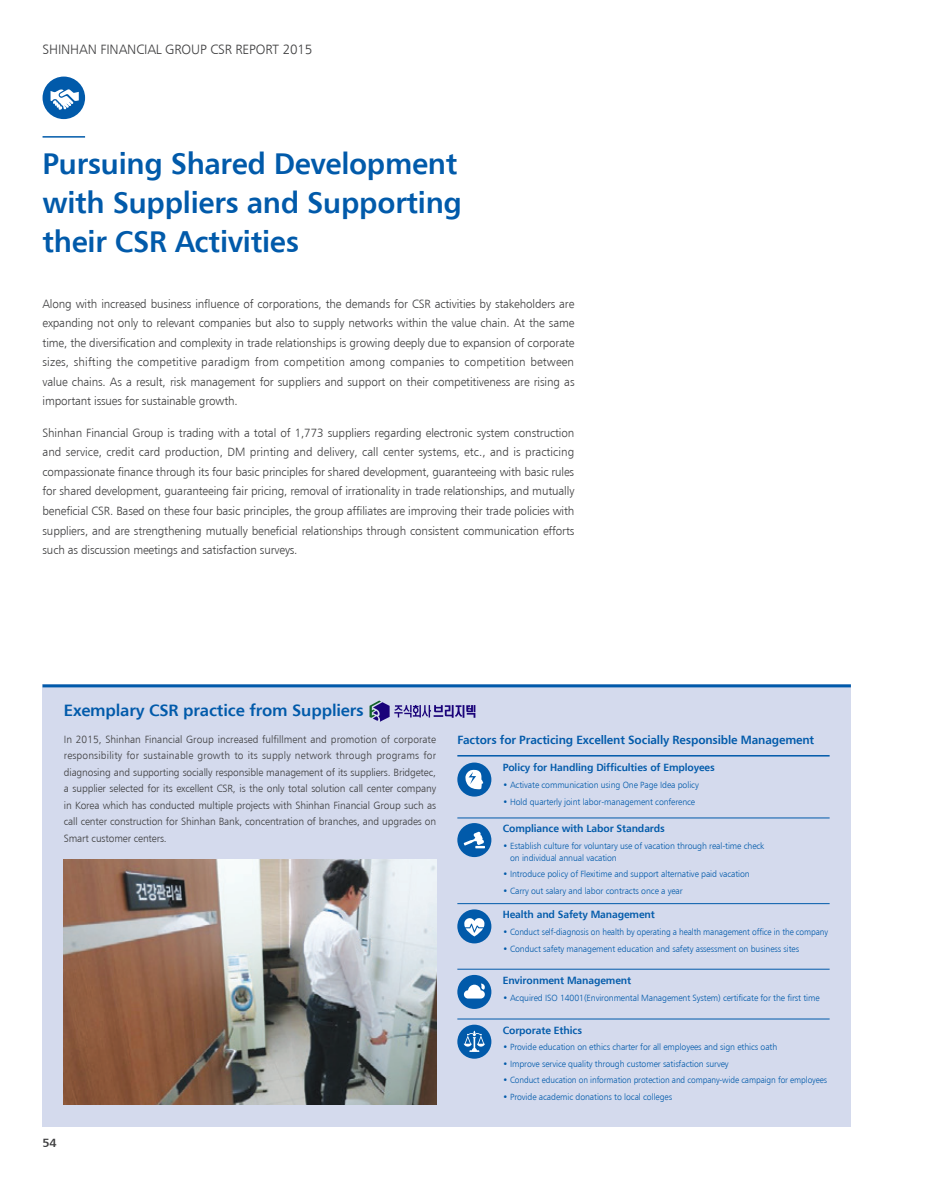
<style>
.page{position:relative;width:936px;height:1191px;background:#fff}
.page>*{position:absolute;margin:0;border:0;box-sizing:border-box;transform-origin:0 0}
.t1{font:30px/39px "Humanist 777 BT Bold B";letter-spacing:-.01em;color:#015aaa}
.t2{font:16.5px "Humanist 777 BT Bold B";letter-spacing:-.01em;color:#015aaa}
.t3{font:13.5px "Humanist 777 BT Light B";letter-spacing:-.01em;color:#3e3e3f}
.t4{font:12px/19.5px "Humanist 777 BT Light B";letter-spacing:-.01em;color:#3e3e3f;text-align:justify}
.t5{font:12px "Humanist 777 BT Bold B";letter-spacing:-.01em;color:#015aaa}
.t6{font:12px "Humanist 777 BT Bold B";color:#3e3e3f}
.t7{font:10.5px/16.5px "Humanist 777 BT Light B";letter-spacing:-.01em;color:#3e3e3f;text-align:justify}
.t8{font:10.5px "Humanist 777 BT Bold B";letter-spacing:-.01em;color:#015aaa}
.t9{font:9px "Humanist 777 BT Light B";letter-spacing:-.01em;color:#015aaa}
</style>
<div class="page">
<div style="left:43px;top:684px;width:807px;height:443px;background:#d4daed"></div>
<hr style="left:43px;top:684px;width:807px;height:3px;background:#015aaa">
<hr style="left:43px;top:136px;width:42px;height:2px;background:#015aaa">
<img style="left:64px;top:859px;width:372px;height:245px">
<div style="left:43px;top:77px;width:42px;height:42px;background:#015aaa;border-radius:50%"></div>
<svg style="left:51px;top:89px;width:28px;height:21px"></svg>
<hr style="left:457px;top:755px;width:372px;height:1px;background:#015aaa">
<hr style="left:457px;top:817px;width:372px;height:1px;background:#015aaa">
<hr style="left:457px;top:903px;width:372px;height:1px;background:#015aaa">
<hr style="left:457px;top:969px;width:372px;height:1px;background:#015aaa">
<hr style="left:457px;top:1018px;width:372px;height:1px;background:#015aaa">
<div style="left:457px;top:762px;width:34px;height:34px;background:#015aaa;border-radius:50%"></div>
<div style="left:457px;top:823px;width:34px;height:34px;background:#015aaa;border-radius:50%"></div>
<div style="left:457px;top:909px;width:34px;height:34px;background:#015aaa;border-radius:50%"></div>
<div style="left:457px;top:975px;width:34px;height:34px;background:#015aaa;border-radius:50%"></div>
<div style="left:457px;top:1024px;width:34px;height:34px;background:#015aaa;border-radius:50%"></div>
<svg style="left:465px;top:769px;width:18px;height:20px"></svg>
<svg style="left:463px;top:1030px;width:22px;height:22px"></svg>
<svg style="left:464px;top:983px;width:21px;height:15px"></svg>
<svg style="left:464px;top:918px;width:20px;height:18px"></svg>
<svg style="left:463px;top:831px;width:22px;height:17px"></svg>
<svg style="left:369px;top:700px;width:106px;height:22px"></svg>
<p class="t3" style="left:43px;top:41px;width:271px">SHINHAN FINANCIAL GROUP CSR REPORT 2015</p>
<p class="t1" style="left:43px;top:143px;width:421px">Pursuing Shared Development with Suppliers and Supporting their CSR Activities</p>
<p class="t4" style="left:43px;top:294px;width:533px">Along with increased business influence of corporations, the demands for CSR activities by stakeholders are expanding not only to relevant companies but also to supply networks within the value chain. At the same time, the diversification and complexity in trade relationships is growing deeply due to expansion of corporate sizes, shifting the competitive paradigm from competition among companies to competition between value chains. As a result, risk management for suppliers and support on their competitiveness are rising as important issues for sustainable growth.</p>
<p class="t4" style="left:43px;top:423px;width:533px">Shinhan Financial Group is trading with a total of 1,773 suppliers regarding electronic system construction and service, credit card production, DM printing and delivery, call center systems, etc., and is practicing compassionate finance through its four basic principles for shared development, guaranteeing with basic rules for shared development, guaranteeing fair pricing, removal of irrationality in trade relationships, and mutually beneficial CSR. Based on these four basic principles, the group affiliates are improving their trade policies with suppliers, and are strengthening mutually beneficial relationships through consistent communication efforts such as discussion meetings and satisfaction surveys.</p>
<p class="t2" style="left:64px;top:700px;width:301px">Exemplary CSR practice from Suppliers</p>
<p class="t7" style="left:64px;top:730px;width:374px">In 2015, Shinhan Financial Group increased fulfillment and promotion of corporate responsibility for sustainable growth to its supply network through programs for diagnosing and supporting socially responsible management of its suppliers. Bridgetec, a supplier selected for its excellent CSR, is the only total solution call center company in Korea which has conducted multiple projects with Shinhan Financial Group such as call center construction for Shinhan Bank, concentration of branches, and upgrades on Smart customer centers.</p>
<p class="t6" style="left:43px;top:1134px;width:16px">54</p>
<p class="t5" style="left:457px;top:732px;width:358px">Factors for Practicing Excellent Socially Responsible Management</p>
<p class="t8" style="left:502px;top:761px;width:214px">Policy for Handling Difficulties of Employees</p>
<p class="t9" style="left:502px;top:779px;width:197px">• Activate communication using One Page Idea policy</p>
<p class="t9" style="left:502px;top:796px;width:194px">• Hold quarterly joint labor-management conference</p>
<p class="t8" style="left:502px;top:821px;width:164px">Compliance with Labor Standards</p>
<p class="t9" style="left:502px;top:840px;width:263px">• Establish culture for voluntary use of vacation through real-time check</p>
<p class="t9" style="left:510px;top:852px;width:108px">on individual annual vacation</p>
<p class="t9" style="left:502px;top:868px;width:249px">• Introduce policy of Flexitime and support alternative paid vacation</p>
<p class="t9" style="left:502px;top:885px;width:182px">• Carry out salary and labor contracts once a year</p>
<p class="t8" style="left:502px;top:908px;width:154px">Health and Safety Management</p>
<p class="t9" style="left:502px;top:926px;width:327px">• Conduct self-diagnosis on health by operating a health management office in the company</p>
<p class="t9" style="left:502px;top:943px;width:298px">• Conduct safety management education and safety assessment on business sites</p>
<p class="t8" style="left:502px;top:973px;width:130px">Environment Management</p>
<p class="t9" style="left:502px;top:992px;width:318px">• Acquired ISO 14001(Environmental Management System) certificate for the first time</p>
<p class="t8" style="left:502px;top:1023px;width:81px">Corporate Ethics</p>
<p class="t9" style="left:502px;top:1041px;width:276px">• Provide education on ethics charter for all employees and sign ethics oath</p>
<p class="t9" style="left:502px;top:1058px;width:227px">• Improve service quality through customer satisfaction survey</p>
<p class="t9" style="left:502px;top:1074px;width:326px">• Conduct education on information protection and company-wide campaign for employees</p>
<p class="t9" style="left:502px;top:1091px;width:171px">• Provide academic donations to local colleges</p>
</div>
